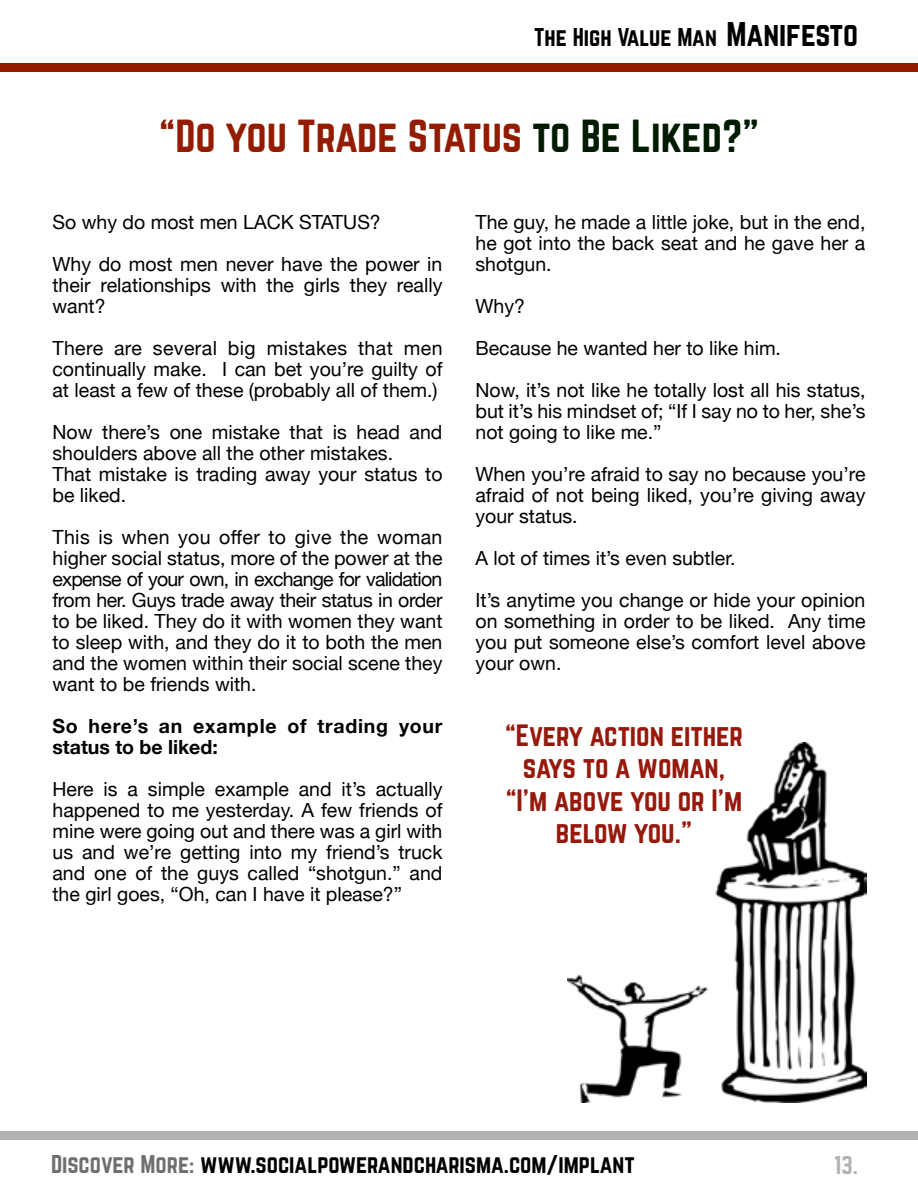
<style>
.page{position:relative;width:918px;height:1188px;background:#fff}
.page>*{position:absolute;margin:0;border:0;box-sizing:border-box;transform-origin:0 0}
.t1{font:40.5px "Norwester";color:#931c00}
.t2{font:27px/32.4px "Norwester";color:#96190c;text-align:center}
.t3{font:22.5px "Norwester";color:#000}
.t4{font:22.5px "Norwester";color:#b3b2b2}
.t5{font:19.5px/21px "Helvetica Neue";color:#000}
.t6{font:700 19.5px/21px "Helvetica Neue";letter-spacing:.04em;color:#000}
.s1{font-size:30px}
.s2{color:#001c00}
.s3{color:#706f6f}
</style>
<div class="page">
<div style="left:0;top:63px;width:918px;height:9px;background:#931c00"></div>
<div style="left:0;top:1131px;width:918px;height:9px;background:#b2b2b1"></div>
<img style="left:567px;top:743px;width:300px;height:360px">
<p class="t3" style="left:534px;top:27px;width:325px">The High Value Man <span class="s1">Manifesto</span></p>
<h1 class="t1" style="left:159px;top:117px;width:601px">“Do you Trade Status <span class="s2">to Be Liked?”</span></h1>
<p class="t5" style="left:52px;top:202px;width:391px;line-height:42px">So why do most men LACK STATUS?<br>Why do most men never have the power in</p>
<p class="t5" style="left:52px;top:275px;width:391px">their relationships with the girls they really want?</p>
<p class="t5" style="left:52px;top:338px;width:392px;text-align:justify">There are several big mistakes that men continually make. I can bet you’re guilty of at least a few of these (probably all of them.)</p>
<p class="t5" style="left:52px;top:422px;width:392px">Now there’s one mistake that is head and shoulders above all the other mistakes.<br>That mistake is trading away your status to be liked.</p>
<p class="t5" style="left:52px;top:527px;width:392px;text-align:justify">This is when you offer to give the woman higher social status, more of the power at the expense of your own, in exchange for validation from her. Guys trade away their status in order to be liked. They do it with women they want to sleep with, and they do it to both the men and the women within their social scene they want to be friends with.</p>
<p class="t6" style="left:52px;top:716px;width:392px">So here’s an example of trading your status to be liked:</p>
<p class="t5" style="left:52px;top:779px;width:392px;text-align:justify">Here is a simple example and it’s actually happened to me yesterday. A few friends of mine were going out and there was a girl with us and we’re getting into my friend’s truck and one of the guys called “shotgun.” and the girl goes, “Oh, can I have it please?”</p>
<p class="t5" style="left:475px;top:212px;width:391px;text-align:justify">The guy, he made a little joke, but in the end, he got into the back seat and he gave her a shotgun.</p>
<p class="t5" style="left:475px;top:286px;width:392px;line-height:42px">Why?<br>Because he wanted her to like him.<br>Now, it’s not like he totally lost all his status,</p>
<p class="t5" style="left:475px;top:401px;width:391px">but it’s his mindset of; “If I say no to her, she’s not going to like me.”</p>
<p class="t5" style="left:475px;top:464px;width:392px;text-align:justify">When you’re afraid to say no because you’re afraid of not being liked, you’re giving away your status.</p>
<p class="t5" style="left:475px;top:538px;width:391px;line-height:42px">A lot of times it’s even subtler.<br>It’s anytime you change or hide your opinion</p>
<p class="t5" style="left:475px;top:611px;width:392px;text-align:justify">on something in order to be liked. Any time you put someone else’s comfort level above your own.</p>
<h2 class="t2" style="left:505px;top:720px;width:239px">“Every action either says to a woman, “I’m above you or I’m below you.”</h2>
<p class="t3" style="left:51px;top:1153px;width:585px"><span class="s3">Discover More:</span> www.socialpowerandcharisma.com/implant</p>
<p class="t4" style="left:834px;top:1154px;width:25px">13.</p>
</div>
